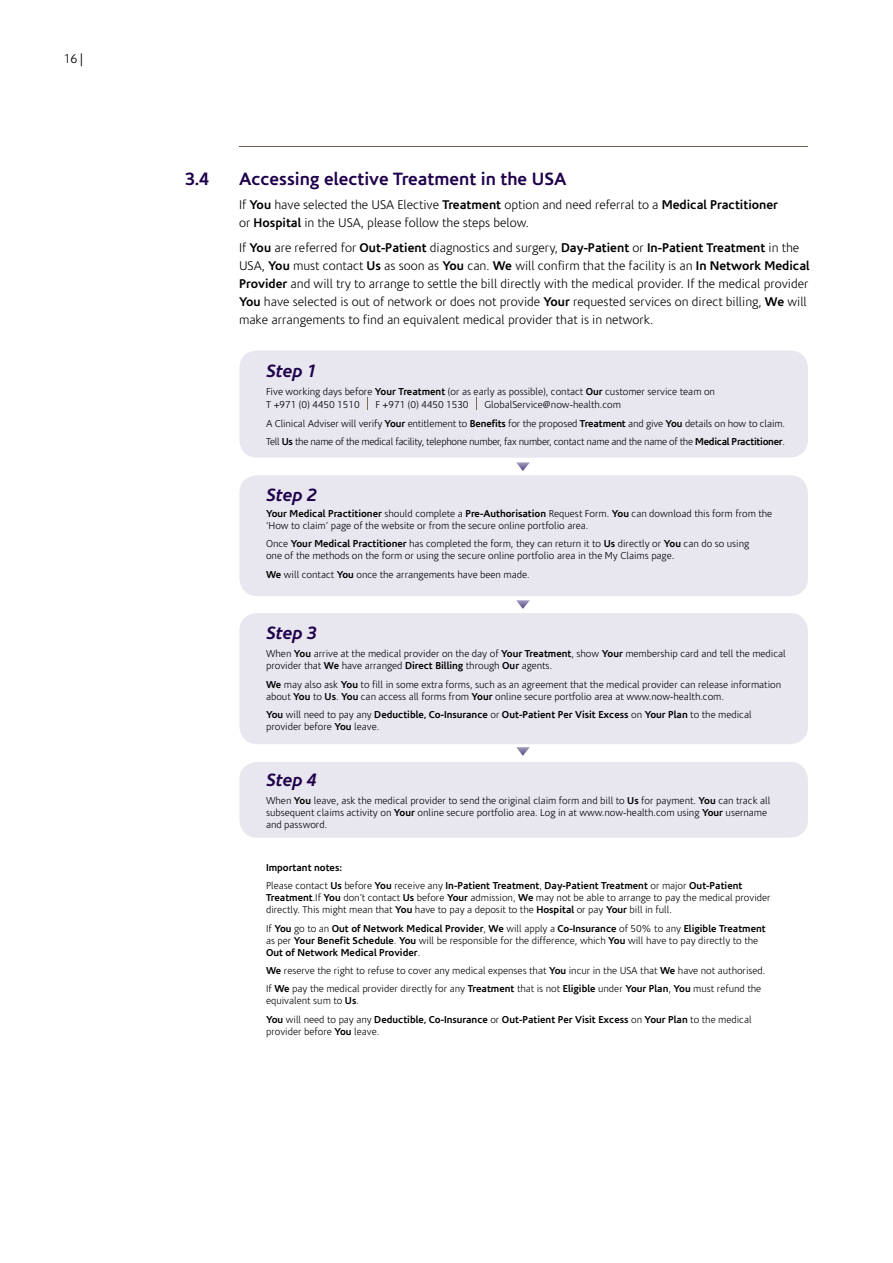
<style>
.page{position:relative;width:893px;height:1263px;background:#fff}
.page>*{position:absolute;margin:0;border:0;box-sizing:border-box;transform-origin:0 0}
.t1{font:700 18px "Corisande";color:#1f004c}
.t2{font:italic 700 18px "Corisande";color:#1f004c}
.t3{font:300 12.75px/18px "Corisande";color:#000}
.t4{font:300 10.2px/12px "Corisande";color:#000}
.t5{font:700 10.2px/12px "Corisande";color:#000}
.s1{font-weight:700}
.s2{font-weight:300}
</style>
<div class="page">
<hr style="left:239px;top:147px;width:569px;height:1px;background:#6a5c53">
<div style="left:239px;top:350px;width:569px;height:108px;background:#e8e6ef;border-radius:18px"></div>
<svg style="left:516px;top:462px;width:14px;height:9px"></svg>
<div style="left:239px;top:475px;width:569px;height:121px;background:#e8e6ef;border-radius:18px"></div>
<svg style="left:516px;top:600px;width:14px;height:9px"></svg>
<div style="left:239px;top:613px;width:569px;height:131px;background:#e8e6ef;border-radius:18px"></div>
<div style="left:239px;top:762px;width:569px;height:76px;background:#e8e6ef;border-radius:18px"></div>
<svg style="left:516px;top:747px;width:14px;height:9px"></svg>
<svg style="left:367px;top:398px;width:1px;height:12px"></svg>
<svg style="left:476px;top:398px;width:1px;height:12px"></svg>
<p class="t3" style="left:64px;top:51px;width:21px">16 |</p>
<h1 class="t1" style="left:185px;top:168px;width:26px">3.4</h1>
<h1 class="t1" style="left:239px;top:168px;width:329px">Accessing elective Treatment in the USA</h1>
<p class="t3" style="left:239px;top:196px;width:540px">If <span class="s1">You</span> have selected the USA Elective <span class="s1">Treatment</span> option and need referral to a <span class="s1">Medical Practitioner </span>or <span class="s1">Hospital</span> in the USA, please follow the steps below.</p>
<p class="t3" style="left:239px;top:239px;width:572px">If <span class="s1">You</span> are referred for <span class="s1">Out-Patient</span> diagnostics and surgery, <span class="s1">Day-Patient</span> or <span class="s1">In-Patient Treatment</span> in the USA, <span class="s1">You</span> must contact <span class="s1">Us</span> as soon as <span class="s1">You</span> can. <span class="s1">We</span> will confirm that the facility is an <span class="s1">In Network Medical Provider</span> and will try to arrange to settle the bill directly with the medical provider. If the medical provider <span class="s1">You</span> have selected is out of network or does not provide <span class="s1">Your</span> requested services on direct billing, <span class="s1">We</span> will make arrangements to find an equivalent medical provider that is in network.</p>
<h1 class="t2" style="left:266px;top:361px;width:52px">Step 1</h1>
<p class="t4" style="left:266px;top:385px;width:450px;line-height:13.5px">Five working days before <span class="s1">Your Treatment</span> (or as early as possible), contact <span class="s1">Our</span> customer service team on<br>T +971 (0) 4450 1510</p>
<p class="t4" style="left:375px;top:399px;width:94px">F +971 (0) 4450 1530</p>
<p class="t4" style="left:266px;top:396px;width:520px;line-height:18.5px;text-indent:218px">GlobalService@now-health.com<br>A Clinical Adviser will verify <span class="s1">Your</span> entitlement to <span class="s1">Benefits</span> for the proposed <span class="s1">Treatment</span> and give <span class="s1">You</span> details on how to claim.<br>Tell <span class="s1">Us</span> the name of the medical facility, telephone number, fax number, contact name and the name of the <span class="s1">Medical Practitioner</span>.</p>
<h1 class="t2" style="left:266px;top:484px;width:52px">Step 2</h1>
<p class="t4" style="left:266px;top:508px;width:508px"><span class="s1">Your Medical Practitioner</span> should complete a <span class="s1">Pre-Authorisation</span> Request Form. <span class="s1">You</span> can download this form from the ‘How to claim’ page of the website or from the secure online portfolio area.</p>
<p class="t4" style="left:266px;top:538px;width:485px">Once <span class="s1">Your Medical Practitioner</span> has completed the form, they can return it to <span class="s1">Us</span> directly or <span class="s1">You</span> can do so using one of the methods on the form or using the secure online portfolio area in the My Claims page.</p>
<p class="t4" style="left:266px;top:568px;width:265px"><span class="s1">We</span> will contact <span class="s1">You</span> once the arrangements have been made.</p>
<h1 class="t2" style="left:266px;top:622px;width:52px">Step 3</h1>
<p class="t4" style="left:266px;top:648px;width:521px">When <span class="s1">You</span> arrive at the medical provider on the day of <span class="s1">Your Treatment</span>, show <span class="s1">Your</span> membership card and tell the medical provider that <span class="s1">We</span> have arranged <span class="s1">Direct Billing</span> through <span class="s1">Our</span> agents.</p>
<p class="t4" style="left:266px;top:678px;width:517px"><span class="s1">We</span> may also ask <span class="s1">You</span> to fill in some extra forms, such as an agreement that the medical provider can release information about <span class="s1">You</span> to <span class="s1">Us</span>. <span class="s1">You</span> can access all forms from <span class="s1">Your</span> online secure portfolio area at www.now-health.com.</p>
<p class="t5" style="left:266px;top:709px;width:487px">You <span class="s2">will need to pay any</span> Deductible, Co-Insurance <span class="s2">or</span> Out-Patient Per Visit Excess <span class="s2">on</span> Your Plan <span class="s2">to the medical provider before</span> You <span class="s2">leave.</span></p>
<h1 class="t2" style="left:266px;top:769px;width:52px">Step 4</h1>
<p class="t4" style="left:266px;top:795px;width:506px">When <span class="s1">You</span> leave, ask the medical provider to send the original claim form and bill to <span class="s1">Us</span> for payment. <span class="s1">You</span> can track all subsequent claims activity on <span class="s1">Your</span> online secure portfolio area. Log in at www.now-health.com using <span class="s1">Your</span> username and password.</p>
<p class="t5" style="left:266px;top:858px;width:478px;line-height:18.5px">Important notes:<br><span class="s2">Please contact</span> Us <span class="s2">before</span> You <span class="s2">receive any</span> In-Patient Treatment<span class="s2">,</span> Day-Patient Treatment <span class="s2">or major</span> Out-Patient</p>
<p class="t4" style="left:266px;top:892px;width:506px"><span class="s1">Treatment</span>.If <span class="s1">You</span> don’t contact <span class="s1">Us</span> before <span class="s1">Your</span> admission, <span class="s1">We</span> may not be able to arrange to pay the medical provider directly. This might mean that <span class="s1">You</span> have to pay a deposit to the <span class="s1">Hospital</span> or pay <span class="s1">Your</span> bill in full.</p>
<p class="t5" style="left:266px;top:922px;width:501px"><span class="s2">If</span> You <span class="s2">go to an</span> Out of Network Medical Provider<span class="s2">,</span> We <span class="s2">will apply a</span> Co-Insurance <span class="s2">of 50% to any</span> Eligible Treatment <span class="s2">as per</span> Your Benefit Schedule<span class="s2">.</span> You <span class="s2">will be responsible for the difference, which</span> You <span class="s2">will have to pay directly to the<br></span>Out of Network Medical Provider<span class="s2">.</span></p>
<p class="t4" style="left:266px;top:961px;width:501px;line-height:18.5px"><span class="s1">We</span> reserve the right to refuse to cover any medical expenses that <span class="s1">You</span> incur in the USA that <span class="s1">We</span> have not authorised.<br>If <span class="s1">We</span> pay the medical provider directly for any <span class="s1">Treatment</span> that is not <span class="s1">Eligible</span> under <span class="s1">Your Plan</span>, <span class="s1">You</span> must refund the</p>
<p class="t5" style="left:266px;top:992px;width:487px;line-height:18.5px"><span class="s2">equivalent sum to</span> Us<span class="s2">.<br></span>You <span class="s2">will need to pay any</span> Deductible, Co-Insurance <span class="s2">or</span> Out-Patient Per Visit Excess <span class="s2">on</span> Your Plan <span class="s2">to the medical</span></p>
<p class="t4" style="left:266px;top:1025px;width:115px">provider before <span class="s1">You</span> leave.</p>
</div>
